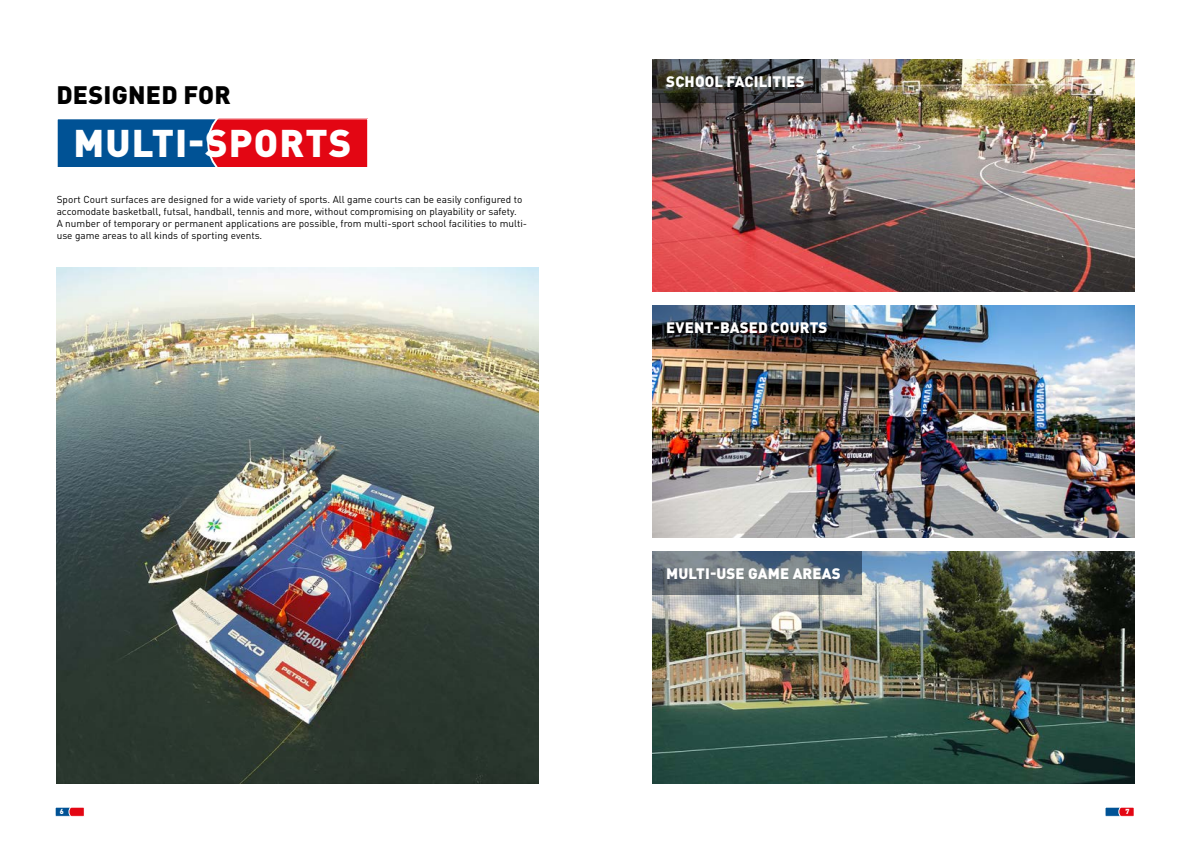
<style>
.page{position:relative;width:1191px;height:842px;background:#fff}
.page>*{position:absolute;margin:0;border:0;box-sizing:border-box;transform-origin:0 0}
.t1{font:900 38.1px "DIN Pro";letter-spacing:.03em;color:#fff}
.t2{font:900 25px "DIN Pro";letter-spacing:.01em;color:#000}
.t3{font:900 15px "DIN Pro";letter-spacing:.01em;color:#fff}
.t4{font:10px/12px "DIN Pro";color:#000}
.t5{font:900 7.2px "DIN Pro";color:#fff}
</style>
<div class="page">
<img style="left:652px;top:306px;width:482px;height:231px">
<img style="left:652px;top:552px;width:482px;height:231px">
<img style="left:652px;top:60px;width:482px;height:231px">
<svg style="left:652px;top:60px;width:168px;height:43px;background:#414241"></svg>
<img style="left:652px;top:306px;width:193px;height:43px">
<svg style="left:652px;top:552px;width:209px;height:43px;background:#68757f"></svg>
<div style="left:57px;top:119px;width:311px;height:48px;background:#005295"></div>
<div style="left:207px;top:120px;width:159px;height:46px;background:#e30613"></div>
<div style="left:57px;top:118px;width:311px;height:50px;border:1px solid #fff"></div>
<img style="left:56px;top:267px;width:483px;height:516px">
<svg style="left:55px;top:807px;width:29px;height:9px"></svg>
<svg style="left:69px;top:809px;width:13px;height:5px"></svg>
<svg style="left:1105px;top:807px;width:29px;height:9px"></svg>
<svg style="left:1118px;top:809px;width:14px;height:5px"></svg>
<h2 class="t2" style="left:56px;top:78px;width:176px">DESIGNED FOR</h2>
<h1 class="t1" style="left:74px;top:117px;width:279px">MULTI-SPORTS</h1>
<p class="t4" style="left:57px;top:193px;width:472px">Sport Court surfaces are designed for a wide variety of sports. All game courts can be easily configured to accomodate basketball, futsal, handball, tennis and more, without compromising on playability or safety.<br>A number of temporary or permanent applications are possible, from multi-sport school facilities to multi&shy;use game areas to all kinds of sporting events.</p>
<h3 class="t3" style="left:666px;top:72px;width:140px">SCHOOL FACILITIES</h3>
<h3 class="t3" style="left:666px;top:318px;width:163px">EVENT-BASED COURTS</h3>
<h3 class="t3" style="left:666px;top:564px;width:176px">MULTI-USE GAME AREAS</h3>
<p class="t5" style="left:60px;top:807px;width:5px">6</p>
<p class="t5" style="left:1125px;top:807px;width:5px">7</p>
</div>
